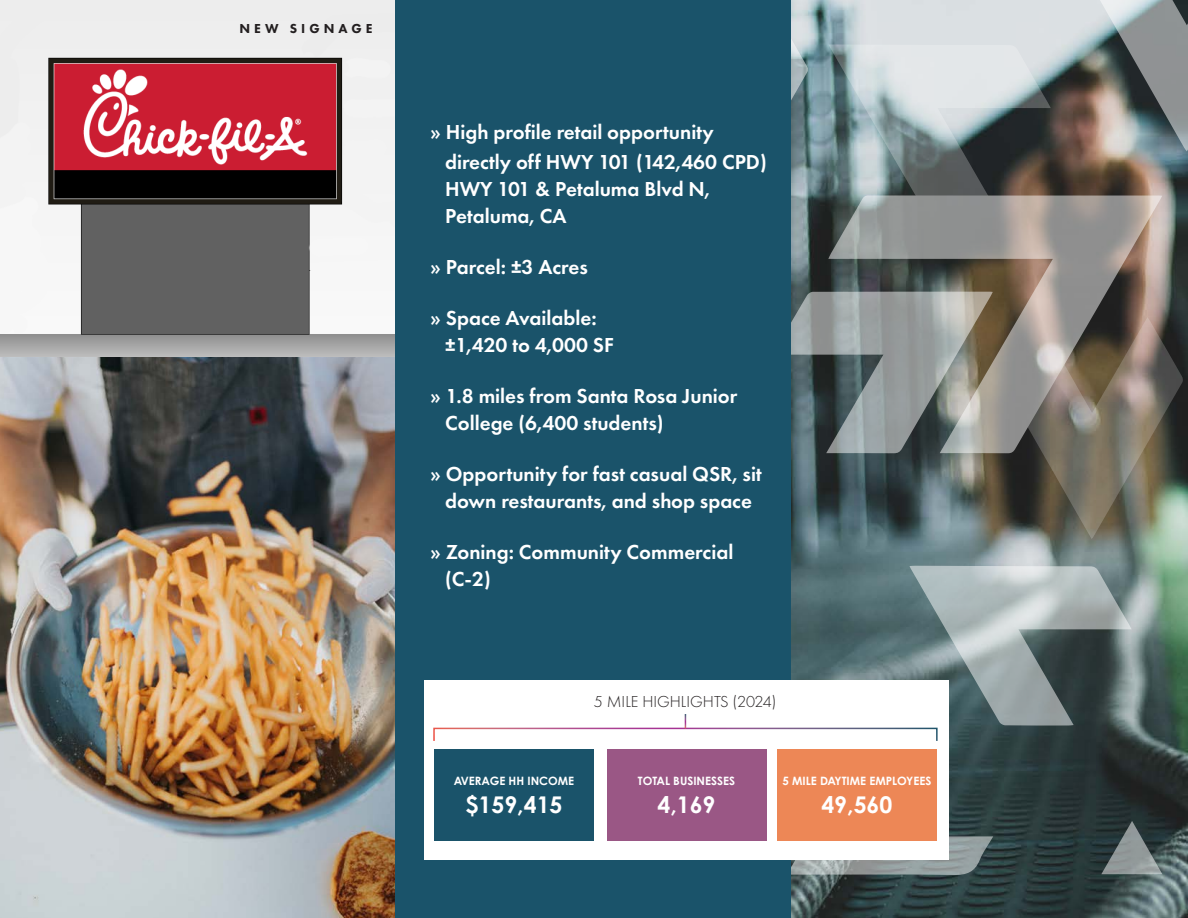
<style>
.page{position:relative;width:1188px;height:918px;background:#fff}
.page>*{position:absolute;margin:0;border:0;box-sizing:border-box;transform-origin:0 0}
.t1{font:700 23.1px "Century Gothic Pro";color:#fff}
.t2{font:600 21px/27px "Futura PT";color:#fff}
.t3{font:300 16.5px "Futura PT";color:#231f20}
.t4{font:800 13.5px "Futura PT";letter-spacing:.3em;color:#231f20}
.t5{font:700 11.55px "Century Gothic Pro";color:#fff}
</style>
<div class="page">
<img style="left:0;top:0;width:395px;height:918px">
<img style="left:791px;top:0;width:396px;height:918px">
<svg style="left:828px;top:195px;width:334px;height:258px;background:#87827c"></svg>
<svg style="left:791px;top:292px;width:202px;height:161px;background:#848b89"></svg>
<svg style="left:791px;top:4px;width:17px;height:224px;background:#8fa1a5"></svg>
<svg style="left:1000px;top:314px;width:183px;height:225px;background:#736e63"></svg>
<svg style="left:909px;top:566px;width:223px;height:160px;background:#859293"></svg>
<img style="left:829px;top:0;width:359px;height:204px">
<svg style="left:791px;top:836px;width:202px;height:39px;background:#8a9596"></svg>
<svg style="left:1101px;top:821px;width:61px;height:53px;background:#5d686a"></svg>
<div style="left:395px;top:0;width:396px;height:918px;background:#1a536a"></div>
<div style="left:424px;top:680px;width:525px;height:180px;background:#fff"></div>
<div style="left:434px;top:749px;width:159px;height:92px;background:#1a536a"></div>
<div style="left:607px;top:749px;width:159px;height:92px;background:#9a5785"></div>
<div style="left:777px;top:749px;width:160px;height:92px;background:#ed8756"></div>
<div style="left:433px;top:728px;width:505px;height:14px;border:2px solid #fff"></div>
<svg style="left:685px;top:714px;width:1px;height:14px"></svg>
<p class="t4" style="left:239px;top:20px;width:135px">NEW SIGNAGE</p>
<p class="t2" style="left:445px;top:116px;width:323px;line-height:30px;text-indent:-15px">» High profile retail opportunity directly off HWY 101 (142,460 CPD)</p>
<p class="t2" style="left:445px;top:175px;width:267px">HWY 101 &amp; Petaluma Blvd N,<br>Petaluma, CA</p>
<p class="t2" style="left:430px;top:253px;width:159px">» Parcel: ±3 Acres</p>
<p class="t2" style="left:445px;top:304px;width:170px;text-indent:-15px">» Space Available: ±1,420 to 4,000 SF</p>
<p class="t2" style="left:445px;top:382px;width:294px;text-indent:-15px">» 1.8 miles from Santa Rosa Junior<br>College (6,400 students)</p>
<p class="t2" style="left:430px;top:460px;width:333px;text-align:center">» Opportunity for fast casual QSR, sit down restaurants, and shop space</p>
<p class="t2" style="left:445px;top:538px;width:290px;text-indent:-15px">» Zoning: Community Commercial (C-2)</p>
<p class="t3" style="left:594px;top:693px;width:184px">5 MILE HIGHLIGHTS (2024)</p>
<p class="t5" style="left:454px;top:774px;width:122px">AVERAGE HH INCOME</p>
<p class="t1" style="left:466px;top:790px;width:98px">$159,415</p>
<p class="t5" style="left:638px;top:774px;width:99px">TOTAL BUSINESSES</p>
<p class="t1" style="left:657px;top:790px;width:60px">4,169</p>
<p class="t5" style="left:782px;top:774px;width:150px">5 MILE DAYTIME EMPLOYEES</p>
<p class="t1" style="left:821px;top:790px;width:73px">49,560</p>
</div>
